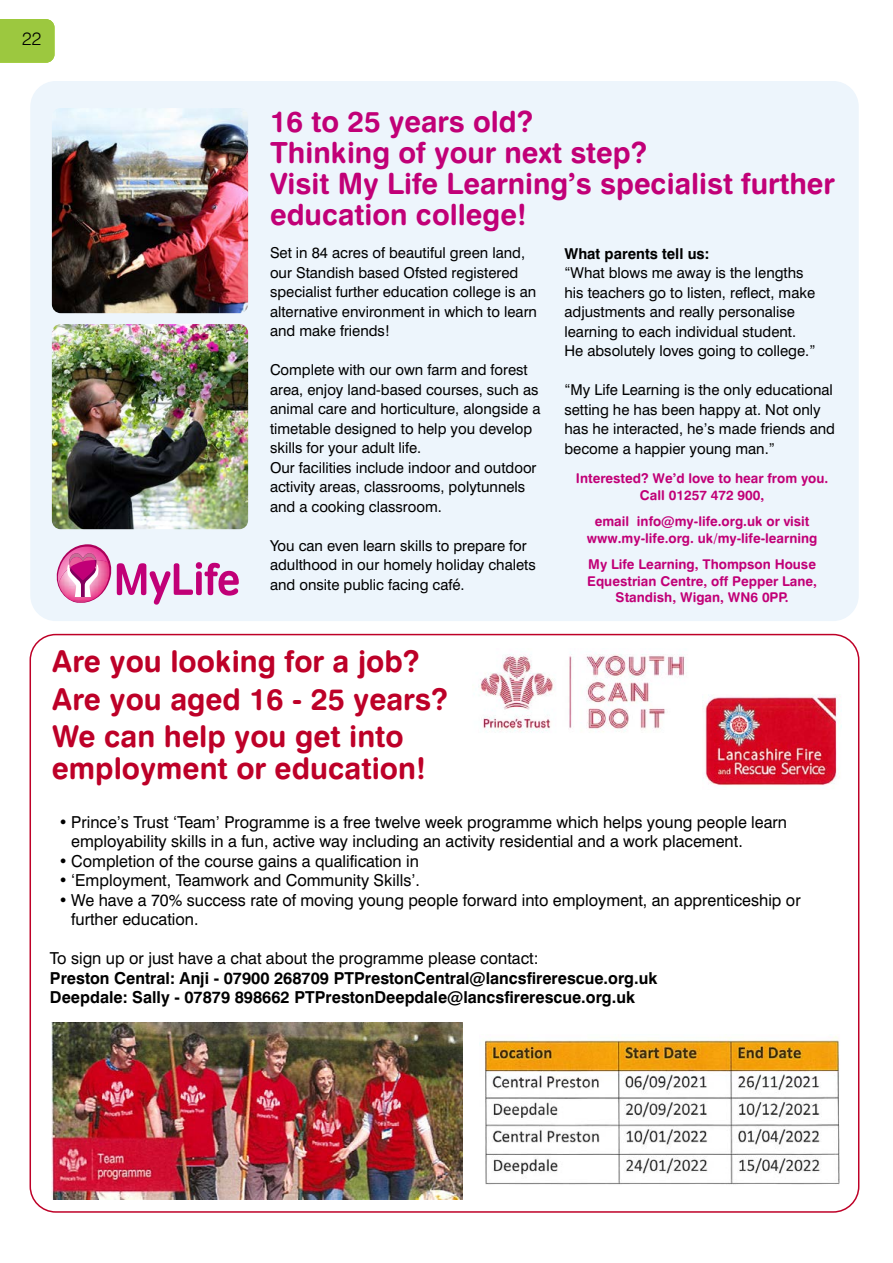
<style>
.page{position:relative;width:893px;height:1263px;background:#fff}
.page>*{position:absolute;margin:0;border:0;box-sizing:border-box;transform-origin:0 0}
.t1{font:30px/37.5px "Swiss 721 BT Bold Rounded";color:#bd0028}
.t2{font:29.25px/31.2px "Swiss 721 BT Bold Rounded";color:#c10077}
.t3{font:300 18px "Swiss 721 BT";color:#000}
.t4{font:16.5px/19.5px "Swiss 721 BT";color:#000}
.t5{font:700 16.5px/19.5px "Swiss 721 BT";color:#000}
.t6{font:15px/19.5px "Swiss 721 BT";color:#000}
.t7{font:700 15px "Swiss 721 BT";color:#000}
.t8{font:13.5px/16.2px "Swiss 721 BT Bold Rounded";color:#c10077;text-align:center}
</style>
<div class="page">
<div style="left:30px;top:81px;width:829px;height:540px;background:#edf5fc;border-radius:26px"></div>
<div style="left:0;top:19px;width:55px;height:44px;background:#9cc83f"></div>
<img style="left:52px;top:108px;width:196px;height:205px">
<img style="left:52px;top:324px;width:196px;height:205px">
<svg style="left:56px;top:544px;width:183px;height:61px"></svg>
<img style="left:478px;top:653px;width:207px;height:80px">
<img style="left:703px;top:694px;width:139px;height:95px">
<img style="left:479px;top:1036px;width:361px;height:149px">
<img style="left:51px;top:1023px;width:412px;height:177px">
<p class="t3" style="left:22px;top:27px;width:21px">22</p>
<h2 class="t2" style="left:270px;top:105px;width:566px">16 to 25 years old?<br>Thinking of your next step?<br>Visit My Life Learning’s specialist further education college!</h2>
<p class="t6" style="left:270px;top:243px;width:269px">Set in 84 acres of beautiful green land, our Standish based Ofsted registered specialist further education college is an alternative environment in which to learn and make friends!</p>
<p class="t6" style="left:270px;top:360px;width:272px">Complete with our own farm and forest area, enjoy land-based courses, such as animal care and horticulture, alongside a timetable designed to help you develop skills for your adult life.<br>Our facilities include indoor and outdoor activity areas, classrooms, polytunnels and a cooking classroom.</p>
<p class="t6" style="left:270px;top:535px;width:267px">You can even learn skills to prepare for adulthood in our homely holiday chalets and onsite public facing café.</p>
<h1 class="t1" style="left:52px;top:642px;width:398px">Are you looking for a job?<br>Are you aged 16 - 25 years?<br>We can help you get into</h1>
<h1 class="t1" style="left:52px;top:749px;width:376px">employment or education!</h1>
<p class="t7" style="left:564px;top:244px;width:146px">What parents tell us:</p>
<p class="t6" style="left:564px;top:263px;width:252px">“What blows me away is the lengths his teachers go to listen, reflect, make adjustments and really personalise learning to each individual student.<br>He absolutely loves going to college.”</p>
<p class="t6" style="left:564px;top:380px;width:272px">“My Life Learning is the only educational setting he has been happy at. Not only has he interacted, he’s made friends and become a happier young man.”</p>
<p class="t8" style="left:576px;top:470px;width:254px">Interested? We’d love to hear from you.<br>Call 01257 472 900,</p>
<p class="t8" style="left:587px;top:513px;width:232px">email info@my-life.org.uk or visit www.my-life.org. uk/my-life-learning</p>
<p class="t8" style="left:587px;top:556px;width:231px">My Life Learning, Thompson House<br>Equestrian Centre, off Pepper Lane,<br>Standish, Wigan, WN6 0PP.</p>
<p class="t4" style="left:71px;top:812px;width:717px;text-indent:-13px">• Prince’s Trust ‘Team’ Programme is a free twelve week programme which helps young people learn employability skills in a fun, active way including an activity residential and a work placement.</p>
<p class="t4" style="left:58px;top:851px;width:362px">• Completion of the course gains a qualification in</p>
<p class="t4" style="left:58px;top:870px;width:363px">• ‘Employment, Teamwork and Community Skills’.</p>
<p class="t4" style="left:71px;top:890px;width:731px;text-indent:-13px">• We have a 70% success rate of moving young people forward into employment, an apprenticeship or further education.</p>
<p class="t4" style="left:50px;top:948px;width:490px">To sign up or just have a chat about the programme please contact:</p>
<p class="t5" style="left:50px;top:968px;width:609px">Preston Central: Anji - 07900 268709 PTPrestonCentral@lancsfirerescue.org.uk<br>Deepdale: Sally - 07879 898662 PTPrestonDeepdale@lancsfirerescue.org.uk</p>
</div>
